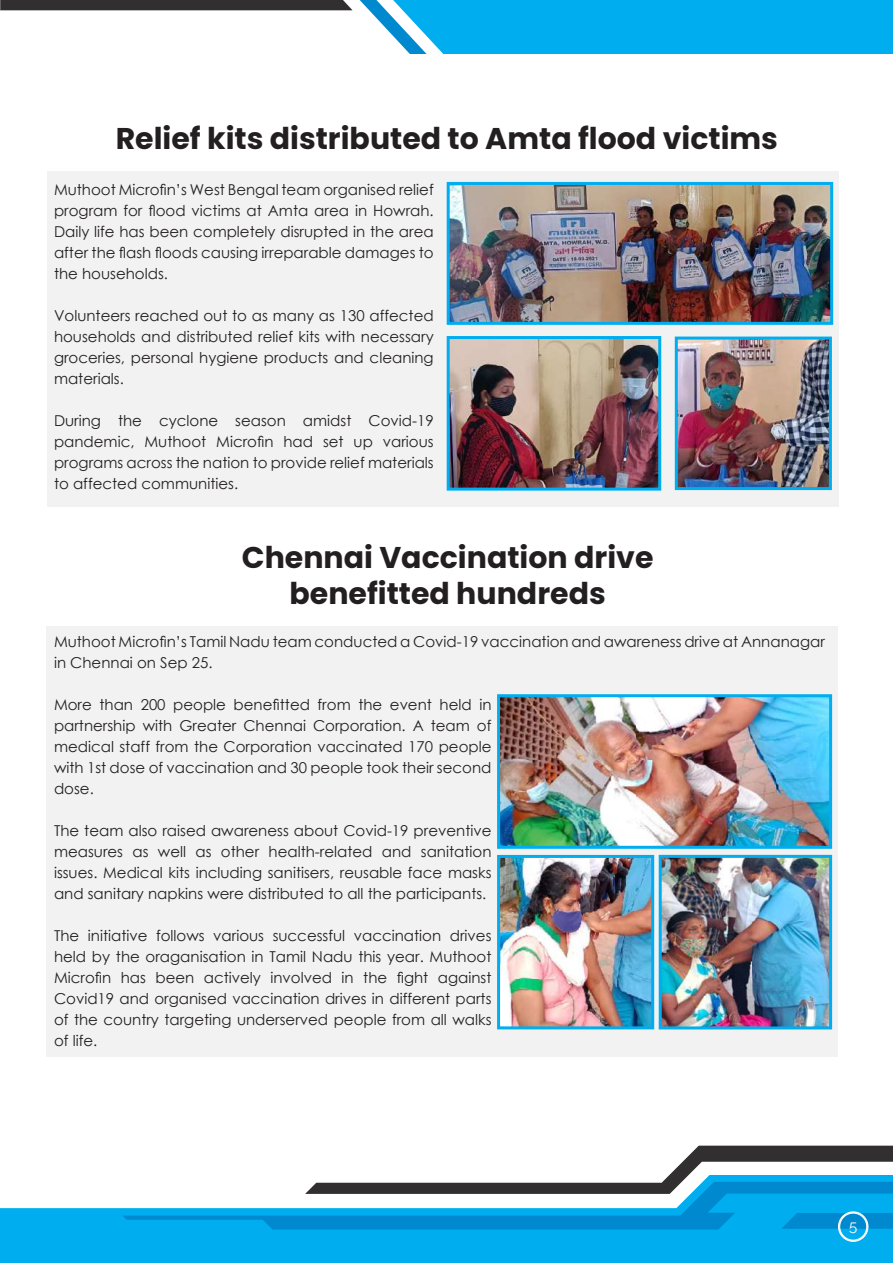
<style>
.page{position:relative;width:893px;height:1263px;background:#fff}
.page>*{position:absolute;margin:0;border:0;box-sizing:border-box;transform-origin:0 0}
.t1{font:700 30px/36px "Poppins";color:#231f20;text-align:center}
.t2{font:15px/21px "Century Gothic";color:#231f20;text-align:justify}
.t3{font:15px "Raleway";color:#fff}
</style>
<div class="page">
<div style="left:0;top:1208px;width:893px;height:55px;background:#00aeef"></div>
<svg style="left:122px;top:1146px;width:771px;height:83px"></svg>
<div style="left:838px;top:1212px;width:30px;height:29px;border:1px solid #fff;border-radius:50%"></div>
<div style="left:839px;top:1212px;width:28px;height:29px;border:1px solid #fff;border-radius:50%"></div>
<div style="left:840px;top:1213px;width:27px;height:27px;border:1px solid #fff;border-radius:50%"></div>
<svg style="left:360px;top:0;width:533px;height:54px;background:#13b3ef"></svg>
<div style="left:0;top:0;width:352px;height:10px;background:#312f30"></div>
<div style="left:48px;top:171px;width:791px;height:335px;background:#f2f2f2"></div>
<div style="left:47px;top:626px;width:791px;height:431px;background:#f2f2f2"></div>
<img style="left:451px;top:186px;width:378px;height:135px">
<div style="left:447px;top:182px;width:386px;height:143px;border:3px solid #00aeef"></div>
<img style="left:451px;top:340px;width:206px;height:147px">
<div style="left:447px;top:336px;width:214px;height:155px;border:3px solid #00aeef"></div>
<img style="left:679px;top:341px;width:149px;height:145px">
<div style="left:675px;top:337px;width:157px;height:153px;border:3px solid #00aeef"></div>
<img style="left:501px;top:698px;width:327px;height:147px">
<div style="left:497px;top:694px;width:335px;height:155px;border:3px solid #00aeef"></div>
<img style="left:501px;top:859px;width:149px;height:166px">
<div style="left:497px;top:855px;width:157px;height:174px;border:3px solid #00aeef"></div>
<img style="left:663px;top:859px;width:165px;height:166px">
<div style="left:659px;top:855px;width:173px;height:174px;border:3px solid #00aeef"></div>
<h1 class="t1" style="left:116px;top:120px;width:664px">Relief kits distributed to Amta flood victims</h1>
<p class="t2" style="left:54px;top:179px;width:381px">Muthoot Microfin’s West Bengal team organised relief program for flood victims at Amta area in Howrah.<br>Daily life has been completely disrupted in the area after the flash floods causing irreparable damages to the households.</p>
<p class="t2" style="left:54px;top:305px;width:381px">Volunteers reached out to as many as 130 affected households and distributed relief kits with necessary groceries, personal hygiene products and cleaning materials.</p>
<p class="t2" style="left:54px;top:410px;width:381px">During the cyclone season amidst Covid-19 pandemic, Muthoot Microfin had set up various programs across the nation to provide relief materials to affected communities.</p>
<h1 class="t1" style="left:242px;top:539px;width:413px">Chennai Vaccination drive benefitted hundreds</h1>
<p class="t2" style="left:54px;top:631px;width:772px">Muthoot Microfin’s Tamil Nadu team conducted a Covid-19 vaccination and awareness drive at Annanagar in Chennai on Sep 25.</p>
<p class="t2" style="left:54px;top:694px;width:439px">More than 200 people benefitted from the event held in partnership with Greater Chennai Corporation. A team of medical staff from the Corporation vaccinated 170 people with 1st dose of vaccination and 30 people took their second dose.</p>
<p class="t2" style="left:54px;top:820px;width:439px">The team also raised awareness about Covid-19 preventive measures as well as other health-related and sanitation issues. Medical kits including sanitisers, reusable face masks and sanitary napkins were distributed to all the participants.</p>
<p class="t2" style="left:54px;top:925px;width:439px">The initiative follows various successful vaccination drives held by the oraganisation in Tamil Nadu this year. Muthoot Microfin has been actively involved in the fight against Covid19 and organised vaccination drives in different parts of the country targeting underserved people from all walks of life.</p>
<p class="t3" style="left:849px;top:1217px;width:10px">5</p>
</div>
